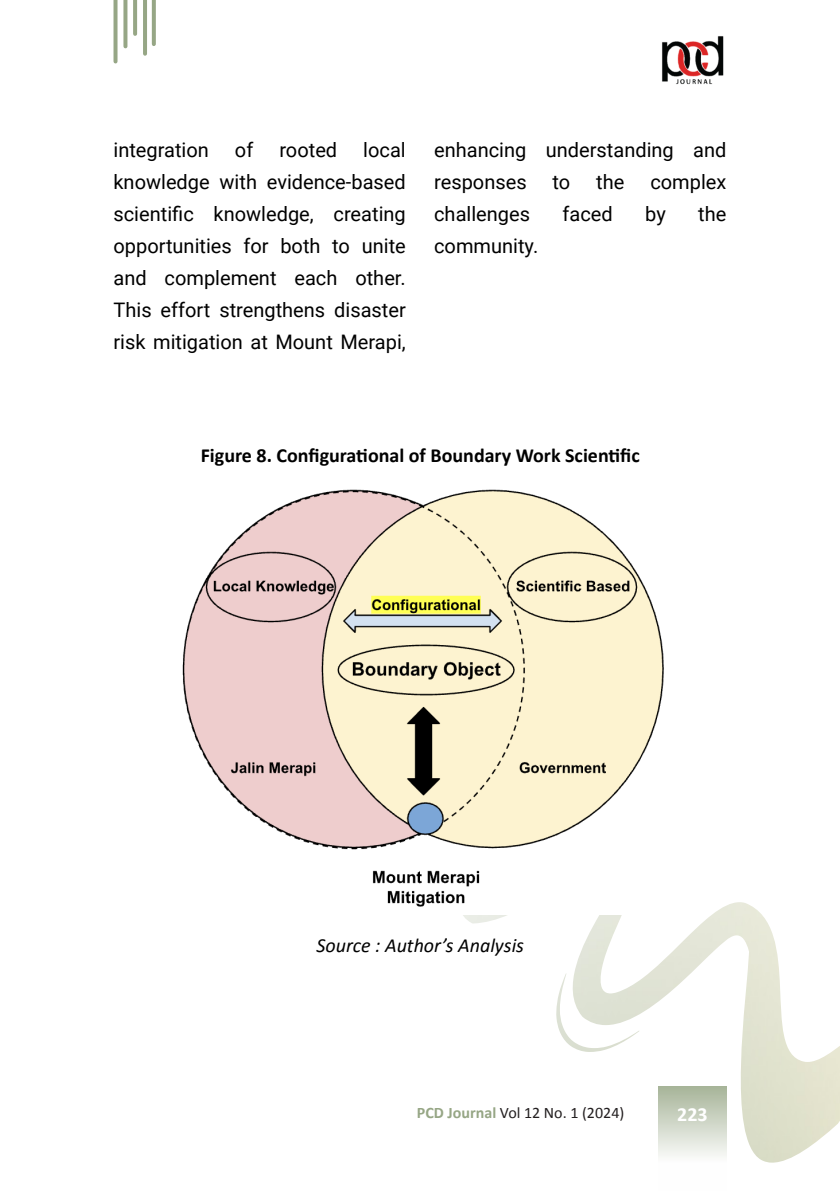
<style>
.page{position:relative;width:840px;height:1191px;background:#fff}
.page>*{position:absolute;margin:0;border:0;box-sizing:border-box;transform-origin:0 0}
.P_-_Utama{font:20px/32px "Roboto";color:#000;text-align:justify}
.J_-_Figure___Tabel{font:700 20px "Calibri";color:#000}
.P_-_Source{font:italic 20px "Calibri";color:#000}
.t1{font:700 20px "Calibri";color:#fff}
.t2{font:16px "Calibri";color:#231f20}
.s1{font-weight:700;color:#96a685}
</style>
<div class="page">
<svg style="left:113px;top:0;width:4px;height:61px"></svg>
<svg style="left:123px;top:0;width:4px;height:46px"></svg>
<hr style="left:133px;top:0;width:4px;height:34px;background:#96a685">
<svg style="left:152px;top:0;width:4px;height:44px"></svg>
<hr style="left:143px;top:0;width:4px;height:54px;background:#96a685">
<img style="left:662px;top:36px;width:62px;height:49px">
<img style="left:463px;top:902px;width:376px;height:260px">
<img style="left:556px;top:973px;width:83px;height:79px">
<img style="left:182px;top:489px;width:501px;height:425px">
<p class="P_-_Utama" style="left:113px;top:133px;width:97px">integration</p>
<p class="P_-_Utama" style="left:235px;top:133px;width:20px">of</p>
<p class="P_-_Utama" style="left:279px;top:133px;width:59px">rooted</p>
<p class="P_-_Utama" style="left:113px;top:133px;width:293px;text-indent:250px">local knowledge with evidence-based scientific knowledge, creating opportunities for both to unite and complement each other.<br>This effort strengthens disaster risk mitigation at Mount Merapi,</p>
<p class="P_-_Utama" style="left:434px;top:133px;width:293px">enhancing understanding and responses</p>
<p class="P_-_Utama" style="left:552px;top:165px;width:19px">to</p>
<p class="P_-_Utama" style="left:596px;top:165px;width:30px">the</p>
<p class="P_-_Utama" style="left:650px;top:165px;width:77px">complex</p>
<p class="P_-_Utama" style="left:434px;top:197px;width:97px">challenges</p>
<p class="P_-_Utama" style="left:562px;top:197px;width:52px">faced</p>
<p class="P_-_Utama" style="left:645px;top:197px;width:22px">by</p>
<p class="P_-_Utama" style="left:698px;top:197px;width:30px">the</p>
<p class="P_-_Utama" style="left:434px;top:229px;width:106px">community.</p>
<p class="J_-_Figure___Tabel" style="left:201px;top:442px;width:440px">Figure 8. Configurational of Boundary Work Scientific</p>
<p class="P_-_Source" style="left:316px;top:932px;width:209px">Source : Author’s Analysis</p>
<p class="t2" style="left:416px;top:1102px;width:209px"><span class="s1">PCD Journal</span> Vol 12 No. 1 (2024)</p>
<p class="t1" style="left:676px;top:1101px;width:32px">223</p>
</div>
